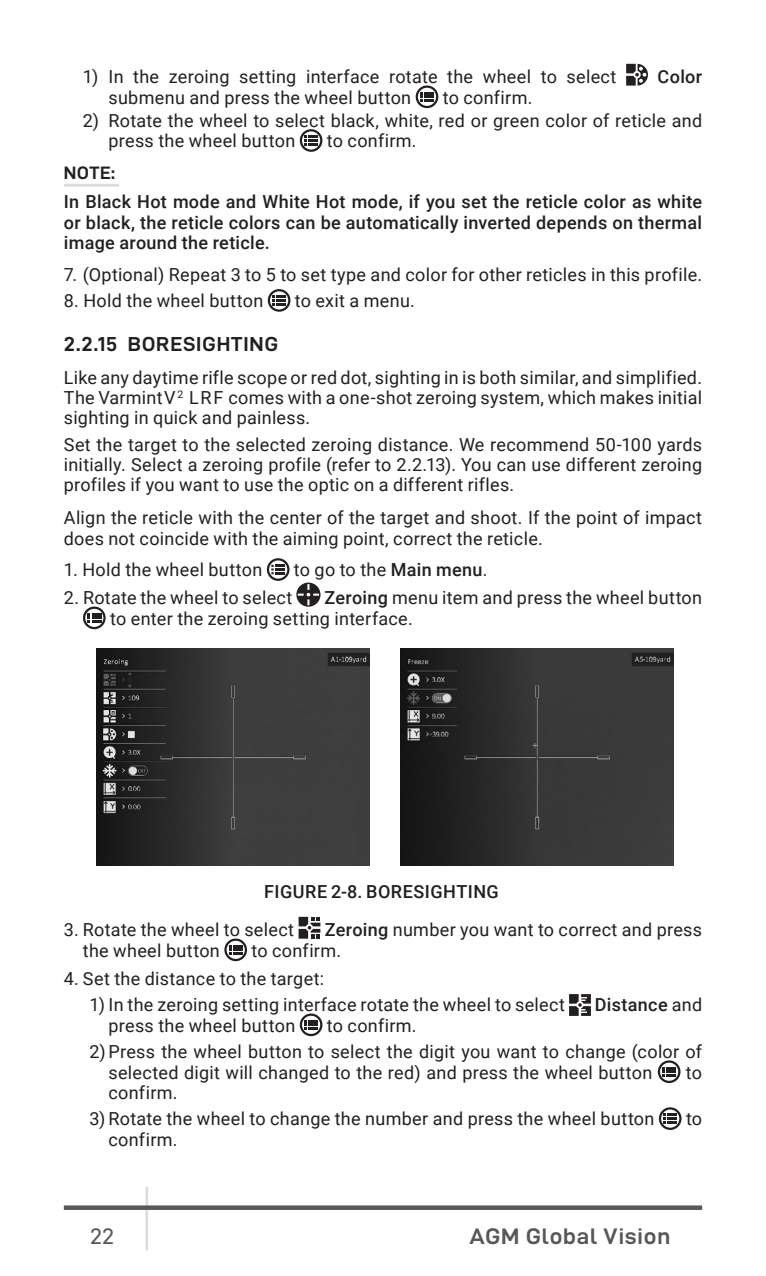
<style>
.page{position:relative;width:766px;height:1276px;background:#fff}
.page>*{position:absolute;margin:0;border:0;box-sizing:border-box;transform-origin:0 0}
.t1{font:22.5px "D DIN Exp Bold";letter-spacing:.035em;color:#57585a}
.t2{font:22.5px "D DIN Exp";color:#57585a}
.t3{font:20.25px "D DIN Exp Bold";letter-spacing:.04em;color:#231f20}
.t4{font:18px/20.2px "Roboto";letter-spacing:.015em;color:#231f20}
.t5{font:500 18px/20.2px "Roboto";letter-spacing:.02em;color:#231f20;text-align:justify}
.t6{font:18px "D DIN Exp Bold";color:#231f20}
.s1{font-weight:500}
.s2{font-weight:400}
</style>
<div class="page">
<hr style="left:145px;top:1186px;width:3px;height:64px;background:#dcdddf">
<div style="left:64px;top:1205px;width:638px;height:5px;background:#57585a"></div>
<hr style="left:64px;top:184px;width:55px;height:3px;background:#dcdddf">
<svg style="left:626px;top:64px;width:21px;height:22px"></svg>
<svg style="left:420px;top:92px;width:13px;height:9px"></svg>
<div style="left:415px;top:85px;width:23px;height:23px;border:2px solid #231f20;border-radius:50%"></div>
<svg style="left:304px;top:136px;width:14px;height:9px"></svg>
<div style="left:300px;top:129px;width:22px;height:23px;border:2px solid #231f20;border-radius:50%"></div>
<svg style="left:272px;top:296px;width:14px;height:9px"></svg>
<div style="left:268px;top:289px;width:22px;height:23px;border:2px solid #231f20;border-radius:50%"></div>
<svg style="left:271px;top:565px;width:14px;height:9px"></svg>
<div style="left:267px;top:558px;width:22px;height:23px;border:2px solid #231f20;border-radius:50%"></div>
<svg style="left:296px;top:582px;width:24px;height:25px"></svg>
<svg style="left:87px;top:613px;width:14px;height:9px"></svg>
<div style="left:83px;top:606px;width:23px;height:23px;border:2px solid #231f20;border-radius:50%"></div>
<svg style="left:298px;top:917px;width:22px;height:21px"></svg>
<svg style="left:229px;top:945px;width:13px;height:9px"></svg>
<div style="left:224px;top:938px;width:23px;height:23px;border:2px solid #231f20;border-radius:50%"></div>
<svg style="left:569px;top:994px;width:21px;height:22px"></svg>
<svg style="left:304px;top:1020px;width:14px;height:9px"></svg>
<div style="left:300px;top:1013px;width:22px;height:23px;border:2px solid #231f20;border-radius:50%"></div>
<svg style="left:662px;top:1067px;width:13px;height:9px"></svg>
<div style="left:657px;top:1060px;width:23px;height:23px;border:2px solid #231f20;border-radius:50%"></div>
<svg style="left:663px;top:1114px;width:13px;height:9px"></svg>
<div style="left:658px;top:1107px;width:23px;height:23px;border:2px solid #231f20;border-radius:50%"></div>
<img style="left:97px;top:648px;width:272px;height:218px">
<img style="left:401px;top:648px;width:272px;height:218px">
<p class="t4" style="left:83px;top:66px;width:535px">1) In the zeroing setting interface rotate the wheel to select</p>
<p class="t5" style="left:657px;top:66px;width:46px">Color</p>
<p class="t4" style="left:108px;top:86px;width:304px">submenu and press the wheel button</p>
<p class="t4" style="left:442px;top:86px;width:91px">to confirm.</p>
<p class="t4" style="left:108px;top:110px;width:595px;text-indent:-26px">2) Rotate the wheel to select black, white, red or green color of reticle and press the wheel button</p>
<p class="t4" style="left:327px;top:130px;width:91px">to confirm.</p>
<p class="t6" style="left:64px;top:162px;width:53px">NOTE:</p>
<p class="t5" style="left:64px;top:191px;width:639px">In Black Hot mode and White Hot mode, if you set the reticle color as white or black, the reticle colors can be automatically inverted depends on thermal image around the reticle.</p>
<p class="t4" style="left:64px;top:263px;width:639px">7. (Optional) Repeat 3 to 5 to set type and color for other reticles in this profile.</p>
<p class="t4" style="left:64px;top:290px;width:201px">8. Hold the wheel button</p>
<p class="t4" style="left:295px;top:290px;width:122px">to exit a menu.</p>
<p class="t3" style="left:64px;top:332px;width:216px">2.2.15 BORESIGHTING</p>
<p class="t4" style="left:64px;top:366px;width:639px;text-align:justify">Like any daytime rifle scope or red dot, sighting in is both similar, and simplified.<br>The VarmintV<sup>2</sup> LRF comes with a one-shot zeroing system, which makes initial sighting in quick and painless.</p>
<p class="t4" style="left:64px;top:433px;width:639px;text-align:justify">Set the target to the selected zeroing distance. We recommend 50-100 yards initially. Select a zeroing profile (refer to 2.2.13). You can use different zeroing profiles if you want to use the optic on a different rifles.</p>
<p class="t4" style="left:64px;top:507px;width:639px">Align the reticle with the center of the target and shoot. If the point of impact does not coincide with the aiming point, correct the reticle.</p>
<p class="t4" style="left:64px;top:559px;width:200px">1. Hold the wheel button</p>
<p class="t4" style="left:294px;top:559px;width:195px">to go to the <span class="s1">Main menu</span>.</p>
<p class="t4" style="left:64px;top:587px;width:230px">2. Rotate the wheel to select</p>
<p class="t4" style="left:110px;top:587px;width:593px;text-indent:214px"><span class="s1">Zeroing</span> menu item and press the wheel button to enter the zeroing setting interface.</p>
<p class="t5" style="left:264px;top:881px;width:236px">FIGURE 2-8. BORESIGHTING</p>
<p class="t4" style="left:64px;top:919px;width:232px">3. Rotate the wheel to select</p>
<p class="t4" style="left:325px;top:919px;width:379px"><span class="s1">Zeroing</span> number you want to correct and press</p>
<p class="t4" style="left:83px;top:939px;width:138px">the wheel button</p>
<p class="t4" style="left:251px;top:939px;width:91px">to confirm.</p>
<p class="t4" style="left:64px;top:967px;width:262px">4. Set the distance to the target:</p>
<p class="t4" style="left:89px;top:994px;width:477px">1) In the zeroing setting interface rotate the wheel to select</p>
<p class="t5" style="left:594px;top:994px;width:109px">Distance <span class="s2">and</span></p>
<p class="t4" style="left:108px;top:1014px;width:188px">press the wheel button</p>
<p class="t4" style="left:327px;top:1014px;width:91px">to confirm.</p>
<p class="t4" style="left:108px;top:1041px;width:595px;text-indent:-19px">2) Press the wheel button to select the digit you want to change (color of selected digit will changed to the red) and press the wheel button</p>
<p class="t4" style="left:685px;top:1061px;width:18px">to</p>
<p class="t4" style="left:108px;top:1081px;width:71px">confirm.</p>
<p class="t4" style="left:89px;top:1108px;width:566px">3) Rotate the wheel to change the number and press the wheel button</p>
<p class="t4" style="left:685px;top:1108px;width:18px">to</p>
<p class="t4" style="left:108px;top:1128px;width:71px">confirm.</p>
<p class="t2" style="left:90px;top:1223px;width:26px">22</p>
<p class="t1" style="left:469px;top:1223px;width:202px">AGM Global Vision</p>
</div>
